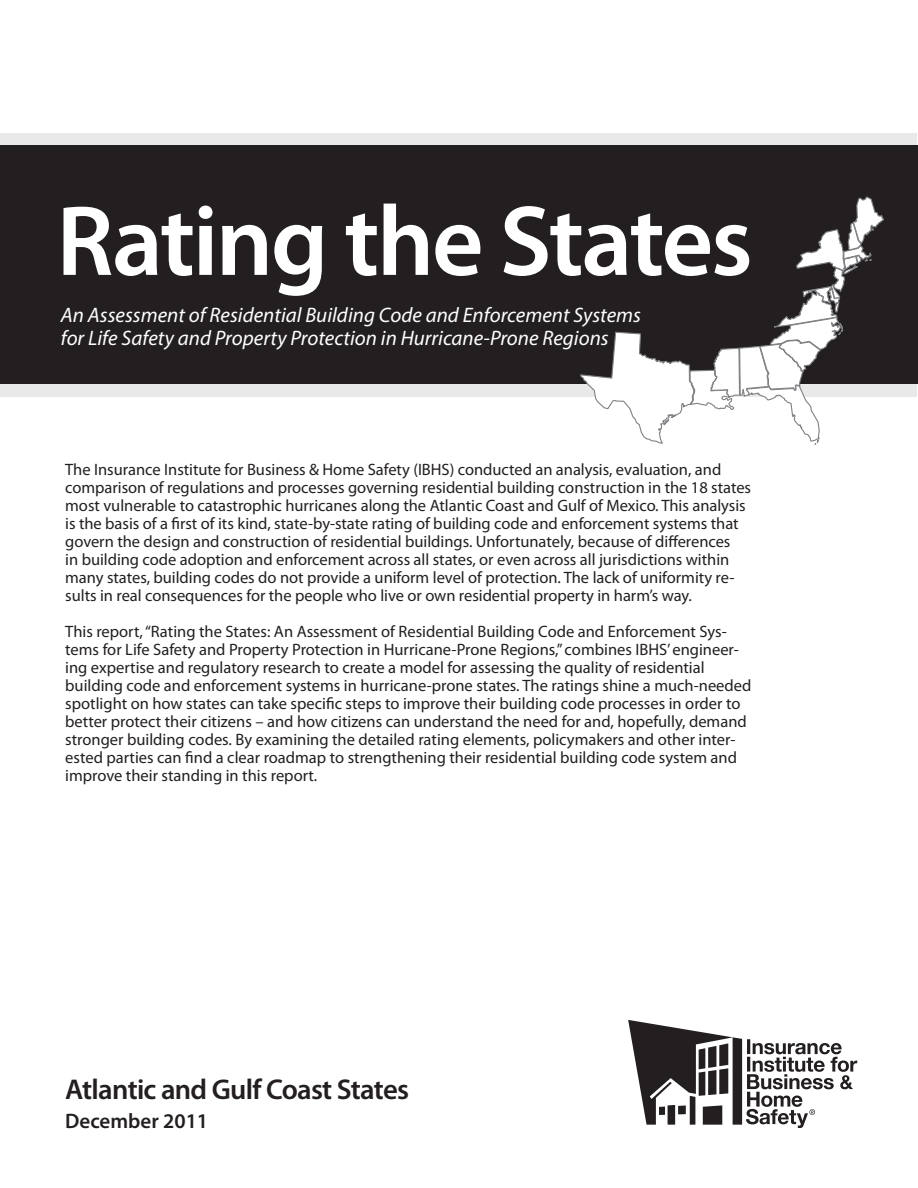
<style>
.page{position:relative;width:918px;height:1188px;background:#fff}
.page>*{position:absolute;margin:0;border:0;box-sizing:border-box;transform-origin:0 0}
.light_italic{font:600 100.5px "Myriad Pro";letter-spacing:-.025em;color:#fff}
.light_italic-2{font:600 28.65px "Myriad Pro";letter-spacing:-.025em;color:#231f20}
.light_italic-3{font:italic 21px/22.5px "Myriad Pro";color:#fff}
.Basic_-_semibold{font:600 21px "Myriad Pro";color:#231f20}
.t1{font:16.5px/18px "Myriad Pro";color:#231f20}
</style>
<div class="page">
<div style="left:0;top:145px;width:918px;height:239px;background:#231f20"></div>
<div style="left:0;top:133px;width:916px;height:12px;background:#e9e9e9"></div>
<div style="left:0;top:384px;width:916px;height:12px;background:#e9e9e9"></div>
<svg style="left:628px;top:1020px;width:229px;height:108px"></svg>
<svg style="left:579px;top:196px;width:305px;height:249px"></svg>
<p class="light_italic" style="left:56px;top:177px;width:698px">Rating the States</p>
<p class="light_italic-3" style="left:61px;top:304px;width:582px">An Assessment of Residential Building Code and Enforcement Systems for Life Safety and Property Protection in Hurricane-Prone Regions</p>
<p class="t1" style="left:65px;top:460px;width:687px">The Insurance Institute for Business &amp; Home Safety (IBHS) conducted an analysis, evaluation, and comparison of regulations and processes governing residential building construction in the 18 states most vulnerable to catastrophic hurricanes along the Atlantic Coast and Gulf of Mexico. This analysis is the basis of a first of its kind, state-by-state rating of building code and enforcement systems that govern the design and construction of residential buildings. Unfortunately, because of differences<br>in building code adoption and enforcement across all states, or even across all jurisdictions within many states, building codes do not provide a uniform level of protection. The lack of uniformity re&shy;sults in real consequences for the people who live or own residential property in harm’s way.</p>
<p class="t1" style="left:65px;top:622px;width:688px">This report, “Rating the States: An Assessment of Residential Building Code and Enforcement Sys&shy;tems for Life Safety and Property Protection in Hurricane-Prone Regions,” combines IBHS’ engineer&shy;ing expertise and regulatory research to create a model for assessing the quality of residential building code and enforcement systems in hurricane-prone states. The ratings shine a much-needed spotlight on how states can take specific steps to improve their building code processes in order to better protect their citizens – and how citizens can understand the need for and, hopefully, demand stronger building codes. By examining the detailed rating elements, policymakers and other inter&shy;ested parties can find a clear roadmap to strengthening their residential building code system and improve their standing in this report.</p>
<p class="light_italic-2" style="left:65px;top:1072px;width:345px">Atlantic and Gulf Coast States</p>
<p class="Basic_-_semibold" style="left:65px;top:1108px;width:145px">December 2011</p>
</div>
